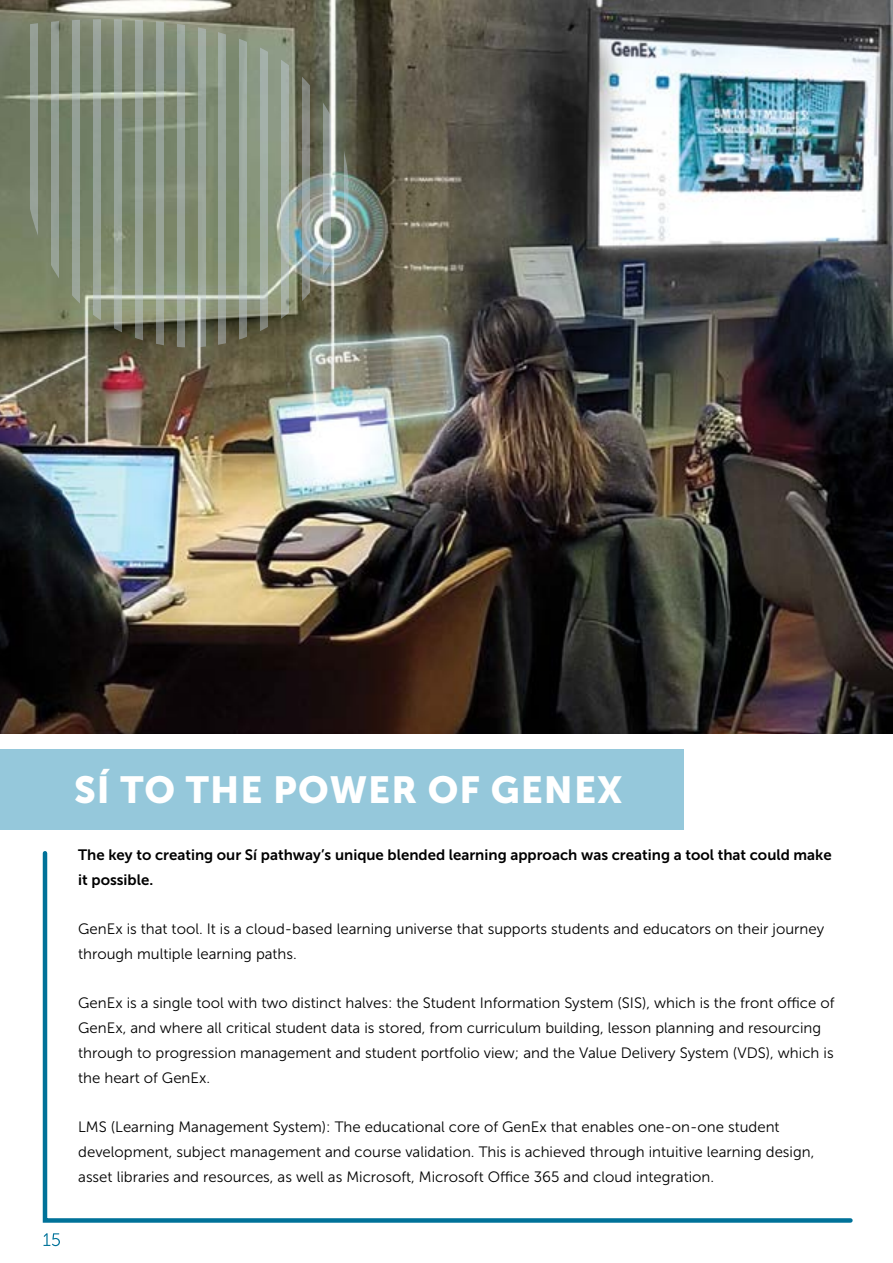
<style>
.page{position:relative;width:893px;height:1263px;background:#fff}
.page>*{position:absolute;margin:0;border:0;box-sizing:border-box;transform-origin:0 0}
.t1{font:37.5px "Museo Sans 900";letter-spacing:.03em;color:#fff}
.t2{font:15px/24.8px "Museo Sans 300";color:#000}
.t3{font:15px/24.8px "Museo Sans 700";color:#000}
</style>
<div class="page">
<div style="left:0;top:749px;width:683px;height:81px;background:#95c8db"></div>
<img style="left:0;top:0;width:893px;height:733px">
<svg style="left:42px;top:851px;width:811px;height:372px"></svg>
<svg style="left:44px;top:1233px;width:16px;height:13px"></svg>
<svg style="left:344px;top:6px;width:6px;height:355px;background:#7c8274"></svg>
<svg style="left:302px;top:6px;width:8px;height:355px;background:#7f8277"></svg>
<svg style="left:323px;top:6px;width:7px;height:355px;background:#878f85"></svg>
<svg style="left:261px;top:6px;width:7px;height:355px;background:#97a094"></svg>
<svg style="left:282px;top:6px;width:7px;height:355px;background:#98a094"></svg>
<svg style="left:219px;top:6px;width:7px;height:355px;background:#949e92"></svg>
<svg style="left:240px;top:6px;width:7px;height:355px;background:#959f92"></svg>
<svg style="left:177px;top:6px;width:7px;height:355px;background:#98a197"></svg>
<svg style="left:198px;top:6px;width:7px;height:355px;background:#9ea79c"></svg>
<svg style="left:135px;top:6px;width:7px;height:355px;background:#96a095"></svg>
<svg style="left:156px;top:6px;width:7px;height:355px;background:#97a196"></svg>
<svg style="left:93px;top:6px;width:7px;height:355px;background:#939c91"></svg>
<svg style="left:114px;top:6px;width:7px;height:355px;background:#969f94"></svg>
<svg style="left:52px;top:6px;width:7px;height:355px;background:#889081"></svg>
<svg style="left:73px;top:6px;width:7px;height:355px;background:#909a8e"></svg>
<svg style="left:31px;top:6px;width:7px;height:355px;background:#858d7b"></svg>
<svg style="left:10px;top:6px;width:7px;height:355px;background:#71785e"></svg>
<h1 class="t1" style="left:74px;top:769px;width:550px">SÍ TO THE POWER OF GENEX</h1>
<p class="t3" style="left:78px;top:842px;width:755px">The key to creating our Sí pathway’s unique blended learning approach was creating a tool that could make it possible.</p>
<p class="t2" style="left:78px;top:917px;width:748px">GenEx is that tool. It is a cloud-based learning universe that supports students and educators on their journey through multiple learning paths.</p>
<p class="t2" style="left:78px;top:991px;width:758px">GenEx is a single tool with two distinct halves: the Student Information System (SIS), which is the front office of GenEx, and where all critical student data is stored, from curriculum building, lesson planning and resourcing through to progression management and student portfolio view; and the Value Delivery System (VDS), which is the heart of GenEx.</p>
<p class="t2" style="left:78px;top:1115px;width:738px">LMS (Learning Management System): The educational core of GenEx that enables one-on-one student development, subject management and course validation. This is achieved through intuitive learning design, asset libraries and resources, as well as Microsoft, Microsoft Office 365 and cloud integration.</p>
</div>
